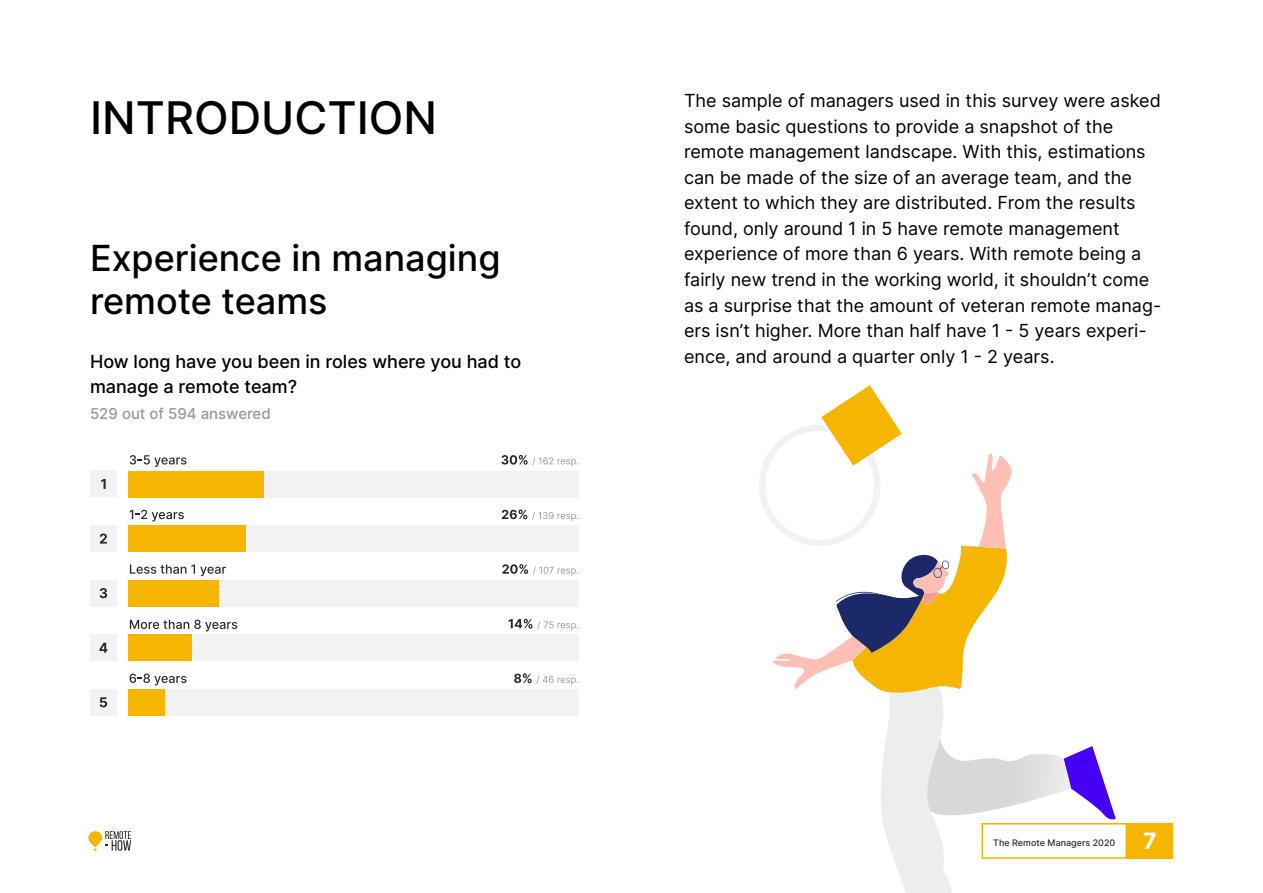
<style>
.page{position:relative;width:1263px;height:893px;background:#fff}
.page>*{position:absolute;margin:0;border:0;box-sizing:border-box;transform-origin:0 0}
.t1{font:500 45px "Inter";color:#000}
.t2{font:500 36px/43.2px "Inter";color:#000}
.t3{font:700 22.5px "Inter";color:#fff}
.t4{font:18px/25.5px "Inter";color:#000}
.t5{font:500 18px "Inter";color:#000}
.t6{font:500 15px "Inter";color:#999}
.t7{font:500 9px "Inter";color:#292929}
</style>
<div class="page">
<svg style="left:88px;top:831px;width:14px;height:16px"></svg>
<svg style="left:105px;top:831px;width:26px;height:20px"></svg>
<div style="left:981px;top:823px;width:146px;height:36px;border:2px solid #f5b500"></div>
<div style="left:1127px;top:823px;width:46px;height:36px;background:#f5b500"></div>
<svg style="left:759px;top:385px;width:357px;height:508px"></svg>
<div style="left:90px;top:470px;width:27px;height:27px;background:#f2f2f2"></div>
<svg style="left:101px;top:479px;width:5px;height:10px"></svg>
<div style="left:90px;top:525px;width:27px;height:27px;background:#f2f2f2"></div>
<svg style="left:100px;top:533px;width:7px;height:11px"></svg>
<div style="left:90px;top:580px;width:27px;height:27px;background:#f2f2f2"></div>
<svg style="left:100px;top:588px;width:7px;height:10px"></svg>
<div style="left:90px;top:634px;width:27px;height:27px;background:#f2f2f2"></div>
<svg style="left:99px;top:643px;width:8px;height:10px"></svg>
<div style="left:90px;top:689px;width:27px;height:27px;background:#f2f2f2"></div>
<svg style="left:100px;top:697px;width:7px;height:10px"></svg>
<svg style="left:501px;top:455px;width:77px;height:11px"></svg>
<svg style="left:502px;top:510px;width:76px;height:11px"></svg>
<svg style="left:502px;top:564px;width:76px;height:12px"></svg>
<svg style="left:509px;top:619px;width:69px;height:11px"></svg>
<svg style="left:514px;top:673px;width:64px;height:12px"></svg>
<svg style="left:130px;top:455px;width:56px;height:12px"></svg>
<svg style="left:130px;top:510px;width:54px;height:12px"></svg>
<svg style="left:130px;top:564px;width:96px;height:12px"></svg>
<svg style="left:130px;top:620px;width:107px;height:11px"></svg>
<svg style="left:130px;top:674px;width:56px;height:11px"></svg>
<div style="left:264px;top:471px;width:315px;height:26px;background:#f2f2f2"></div>
<div style="left:129px;top:471px;width:135px;height:26px;background:#f5b500"></div>
<div style="left:246px;top:525px;width:333px;height:27px;background:#f2f2f2"></div>
<div style="left:129px;top:525px;width:117px;height:27px;background:#f5b500"></div>
<div style="left:219px;top:580px;width:360px;height:27px;background:#f2f2f2"></div>
<div style="left:129px;top:580px;width:90px;height:27px;background:#f5b500"></div>
<div style="left:192px;top:634px;width:387px;height:27px;background:#f2f2f2"></div>
<div style="left:129px;top:634px;width:63px;height:27px;background:#f5b500"></div>
<div style="left:165px;top:689px;width:414px;height:27px;background:#f2f2f2"></div>
<div style="left:129px;top:689px;width:36px;height:27px;background:#f5b500"></div>
<h1 class="t1" style="left:90px;top:84px;width:349px">INTRODUCTION</h1>
<h2 class="t2" style="left:90px;top:235px;width:412px">Experience in managing remote teams</h2>
<p class="t4" style="left:684px;top:88px;width:479px">The sample of managers used in this survey were asked some basic questions to provide a snapshot of the remote management landscape. With this, estimations can be made of the size of an average team, and the extent to which they are distributed. From the results found, only around 1 in 5 have remote management experience of more than 6 years. With remote being a fairly new trend in the working world, it shouldn’t come as a surprise that the amount of veteran remote manag&shy;ers isn’t higher. More than half have 1 - 5 years experi-</p>
<p class="t5" style="left:90px;top:348px;width:433px">How long have you been in roles where you had to</p>
<p class="t4" style="left:684px;top:343px;width:372px">ence, and around a quarter only 1 - 2 years.</p>
<p class="t5" style="left:90px;top:374px;width:209px">manage a remote team?</p>
<p class="t6" style="left:90px;top:402px;width:182px">529 out of 594 answered</p>
<p class="t7" style="left:993px;top:836px;width:124px">The Remote Managers 2020</p>
<p class="t3" style="left:1143px;top:825px;width:15px">7</p>
</div>
